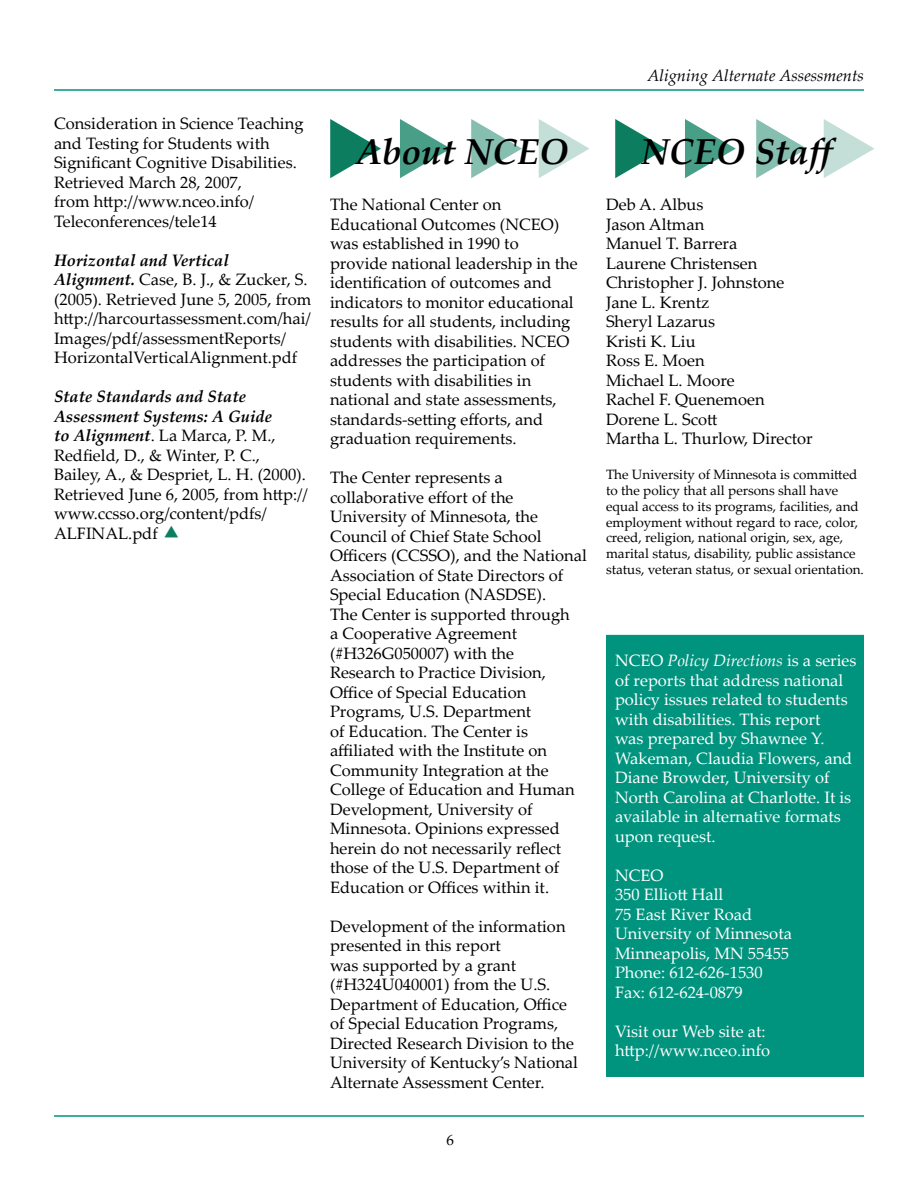
<style>
.page{position:relative;width:918px;height:1188px;background:#fff}
.page>*{position:absolute;margin:0;border:0;box-sizing:border-box;transform-origin:0 0}
.t1{font:italic 700 36px "Palatino Linotype";color:#000}
.t2{font:16.5px/19.5px "Palatino Linotype";color:#000}
.t3{font:16.5px/19.5px "Palatino Linotype";color:#fff}
.t4{font:italic 16.5px "Palatino Linotype";color:#000}
.t5{font:13.5px/15.8px "Palatino Linotype";color:#000}
.s1{font-weight:700;font-style:italic}
.s2{font-style:italic}
</style>
<div class="page">
<hr style="left:54px;top:89px;width:810px;height:2px;background:#00937e">
<hr style="left:54px;top:1115px;width:810px;height:2px;background:#00937e">
<div style="left:607px;top:636px;width:256px;height:440px;background:#00937e"></div>
<div style="left:606px;top:635px;width:258px;height:442px;border:2px solid #00937e"></div>
<p class="t2" style="left:54px;top:113px;width:251px">Consideration in Science Teaching and Testing for Students with<br>Significant Cognitive Disabilities.<br>Retrieved March 28, 2007,<br>from http://www.nceo.info/<br>Teleconferences/tele14</p>
<p class="t2" style="left:54px;top:250px;width:259px"><span class="s1">Horizontal and Vertical Alignment.</span> Case, B. J., &amp; Zucker, S. (2005). Retrieved June 5, 2005, from http://harcourtassessment.com/hai/ Images/pdf/assessmentReports/ HorizontalVerticalAlignment.pdf</p>
<p class="t2" style="left:54px;top:386px;width:255px"><span class="s1">State Standards and State<br>Assessment Systems: A Guide<br>to Alignment</span>. La Marca, P. M.,<br>Redfield, D., &amp; Winter, P. C.,<br>Bailey, A., &amp; Despriet, L. H. (2000).<br>Retrieved June 6, 2005, from http:// www.ccsso.org/content/pdfs/<br>ALFINAL.pdf</p>
<p class="t4" style="left:648px;top:64px;width:218px">Aligning Alternate Assessments</p>
<h1 class="t1" style="left:356px;top:126px;width:215px">About NCEO</h1>
<h1 class="t1" style="left:641px;top:126px;width:201px">NCEO Staff</h1>
<p class="t2" style="left:330px;top:194px;width:173px">The National Center on</p>
<p class="t2" style="left:330px;top:214px;width:249px">Educational Outcomes (NCEO) was established in 1990 to provide national leadership in the identification of outcomes and indicators to monitor educational results for all students, including students with disabilities. NCEO addresses the participation of students with disabilities in national and state assessments, standards-setting efforts, and graduation requirements.</p>
<p class="t2" style="left:330px;top:467px;width:258px">The Center represents a collaborative effort of the<br>University of Minnesota, the<br>Council of Chief State School<br>Officers (CCSSO), and the National<br>Association of State Directors of<br>Special Education (NASDSE).<br>The Center is supported through<br>a Cooperative Agreement (#H326G050007) with the<br>Research to Practice Division,<br>Office of Special Education<br>Programs, U.S. Department<br>of Education. The Center is affiliated with the Institute on<br>Community Integration at the<br>College of Education and Human<br>Development, University of<br>Minnesota. Opinions expressed herein do not necessarily reflect those of the U.S. Department of<br>Education or Offices within it.</p>
<p class="t2" style="left:330px;top:916px;width:250px">Development of the information presented in this report<br>was supported by a grant (#H324U040001) from the U.S.<br>Department of Education, Office of Special Education Programs,<br>Directed Research Division to the<br>University of Kentucky’s National<br>Alternate Assessment Center.</p>
<p class="t2" style="left:606px;top:194px;width:208px">Deb A. Albus<br>Jason Altman<br>Manuel T. Barrera<br>Laurene Christensen<br>Christopher J. Johnstone<br>Jane L. Krentz<br>Sheryl Lazarus<br>Kristi K. Liu<br>Ross E. Moen<br>Michael L. Moore<br>Rachel F. Quenemoen<br>Dorene L. Scott<br>Martha L. Thurlow, Director</p>
<p class="t5" style="left:606px;top:466px;width:259px">The University of Minnesota is committed to the policy that all persons shall have equal access to its programs, facilities, and employment without regard to race, color, creed, religion, national origin, sex, age, marital status, disability, public assistance status, veteran status, or sexual orientation.</p>
<p class="t3" style="left:615px;top:650px;width:243px">NCEO <span class="s2">Policy Directions</span> is a series of reports that address national policy issues related to students with disabilities. This report<br>was prepared by Shawnee Y.<br>Wakeman, Claudia Flowers, and<br>Diane Browder, University of<br>North Carolina at Charlotte. It is available in alternative formats upon request.</p>
<p class="t3" style="left:615px;top:865px;width:178px">NCEO<br>350 Elliott Hall<br>75 East River Road<br>University of Minnesota<br>Minneapolis, MN 55455<br>Phone: 612-626-1530<br>Fax: 612-624-0879</p>
<p class="t3" style="left:615px;top:1021px;width:157px">Visit our Web site at: http://www.nceo.info</p>
</div>
